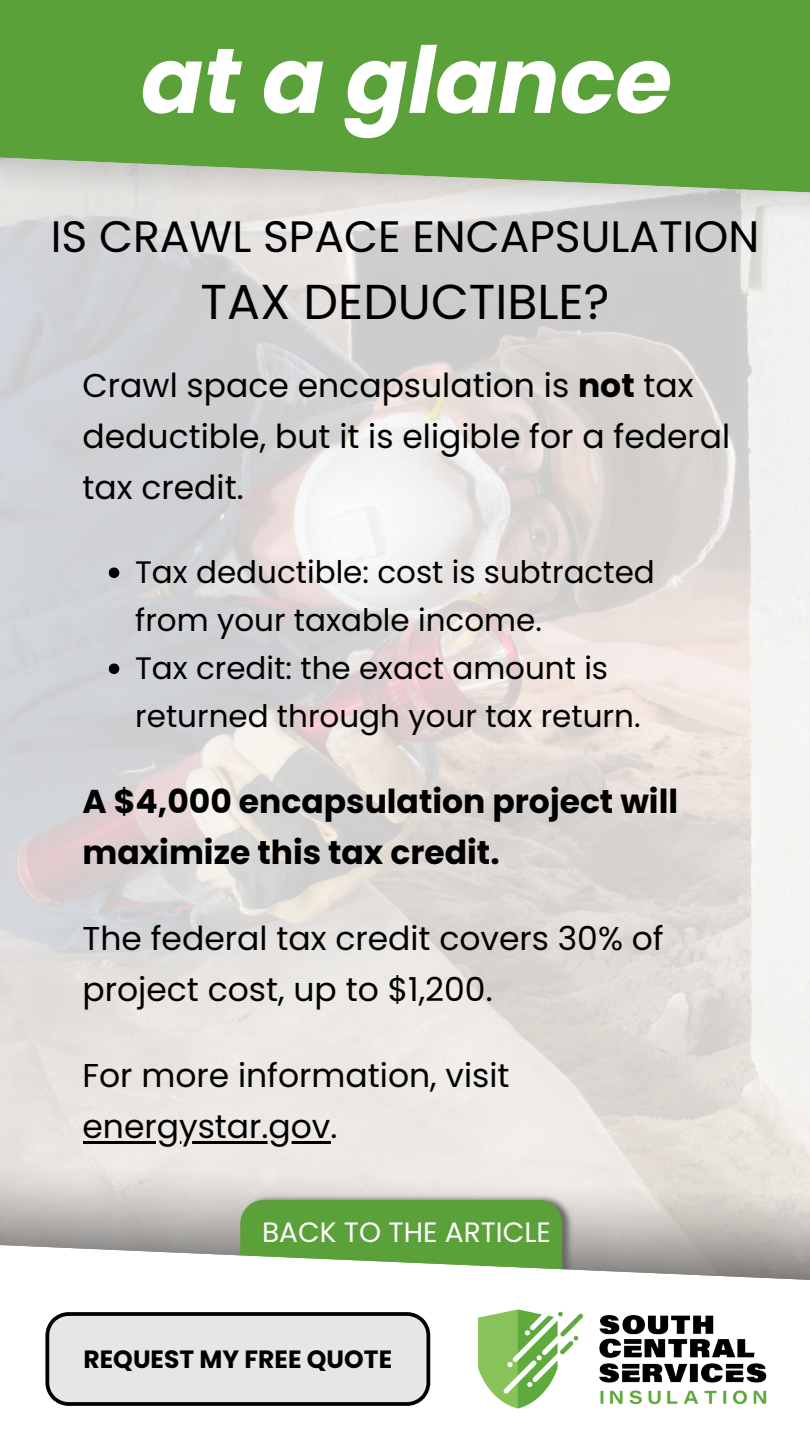
<style>
.page{position:relative;width:810px;height:1440px;background:#fff}
.page>*{position:absolute;margin:0;border:0;box-sizing:border-box;transform-origin:0 0}
.t1{font:italic 700 92px "Poppins";color:#fff}
.t2{font:49px "Poppins";color:#000}
.t3{font:44px "Poppins";color:#000}
.t4{font:33px/51px "Poppins";color:#000}
.t5{font:700 33px/51px "Poppins";color:#000}
.t6{font:31px/48px "Poppins";color:#000}
.t7{font:28px "Poppins";color:#fff}
.t8{font:700 25px "Poppins";color:#000}
.s1{font-weight:700}
</style>
<div class="page">
<img style="left:0;top:451px;width:810px;height:482px">
<img style="left:0;top:933px;width:810px;height:311px">
<img style="left:229px;top:1193px;width:355px;height:51px">
<svg style="left:0;top:1244px;width:810px;height:36px"></svg>
<img style="left:510px;top:1313px;width:257px;height:96px">
<img style="left:0;top:193px;width:810px;height:258px">
<svg style="left:0;top:0;width:810px;height:193px;background:#66a548"></svg>
<svg style="left:45px;top:1200px;width:528px;height:206px"></svg>
<svg style="left:109px;top:568px;width:10px;height:10px"></svg>
<svg style="left:109px;top:664px;width:10px;height:10px"></svg>
<hr style="left:83px;top:1141px;width:247px;height:3px;background:#000">
<p class="t1" style="left:141px;top:16px;width:533px">at a glance</p>
<p class="t3" style="left:51px;top:206px;width:710px">IS CRAWL SPACE ENCAPSULATION</p>
<p class="t2" style="left:201px;top:268px;width:410px">TAX DEDUCTIBLE?</p>
<p class="t4" style="left:83px;top:360px;width:649px">Crawl space encapsulation is <span class="s1">not</span> tax deductible, but it is eligible for a federal tax credit.</p>
<p class="t6" style="left:135px;top:548px;width:521px">Tax deductible: cost is subtracted from your taxable income.</p>
<h3 class="t6" style="left:135px;top:644px;width:507px">Tax credit: the exact amount is returned through your tax return.</h3>
<h4 class="t5" style="left:83px;top:776px;width:597px">A $4,000 encapsulation project will maximize this tax credit.</h4>
<h4 class="t4" style="left:83px;top:913px;width:583px">The federal tax credit covers 30% of project cost, up to $1,200.</h4>
<p class="t4" style="left:83px;top:1050px;width:429px">For more information, visit</p>
<p class="t4" style="left:83px;top:1101px;width:256px">energystar.gov.</p>
<h1 class="t7" style="left:262px;top:1212px;width:290px">BACK TO THE ARTICLE</h1>
<h4 class="t8" style="left:84px;top:1341px;width:310px">REQUEST MY FREE QUOTE</h4>
</div>
